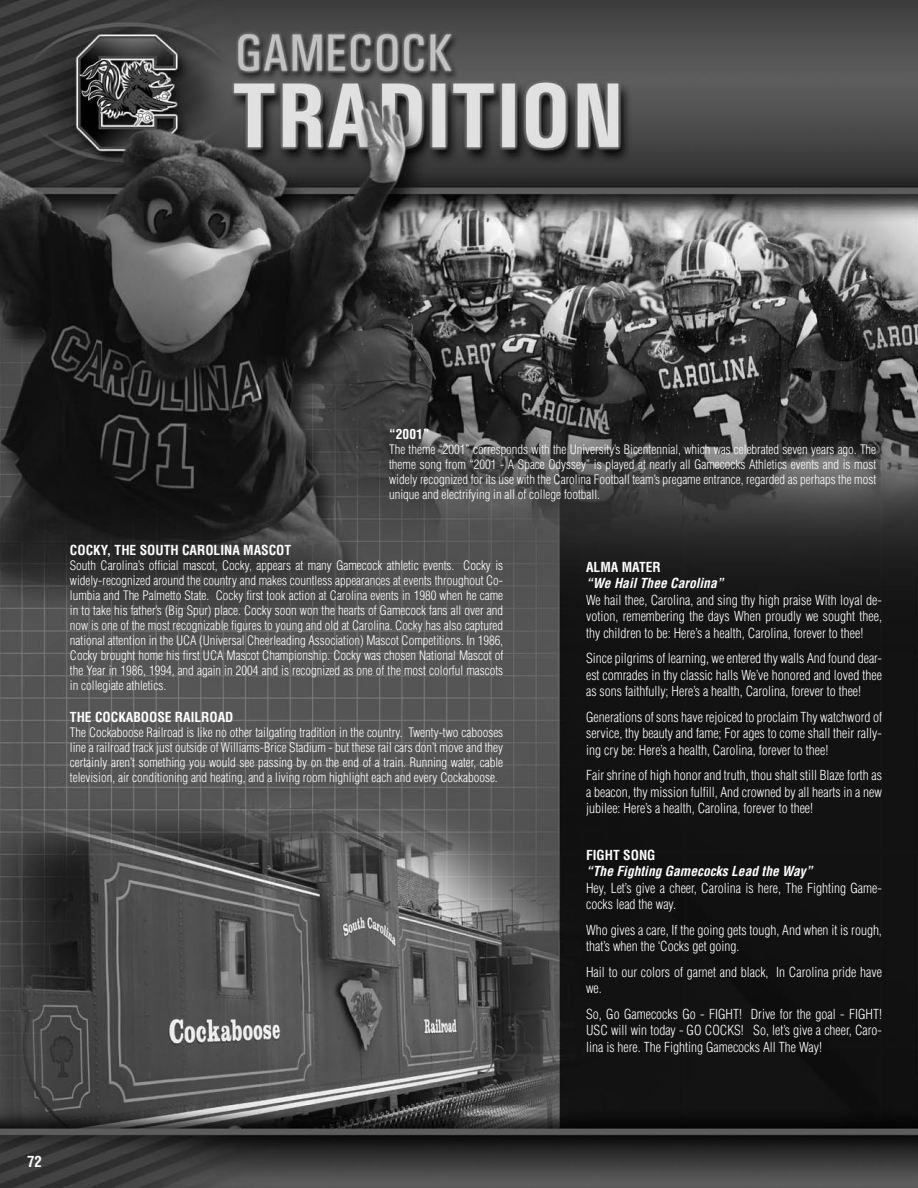
<style>
.page{position:relative;width:918px;height:1188px;background:#fff}
.page>*{position:absolute;margin:0;border:0;box-sizing:border-box;transform-origin:0 0}
.t1{font:700 condensed 15px "Helvetica";color:#fff}
.t2{font:300 condensed 13.5px/16.5px "Helvetica";color:#fff;text-align:justify}
.t3{font:700 condensed 13.5px "Helvetica";color:#fff}
.t4{font:italic 700 condensed 13.5px "Helvetica";color:#fff}
.t5{font:300 condensed 12.75px/15px "Helvetica";color:#fff;text-align:justify}
</style>
<div class="page">
<img style="left:0;top:0;width:918px;height:1188px">
<p class="t3" style="left:389px;top:426px;width:42px">“2001”</p>
<p class="t5" style="left:389px;top:442px;width:489px">The theme “2001” corresponds with the University’s Bicentennial, which was celebrated seven years ago. The theme song from “2001 - A Space Odyssey” is played at nearly all Gamecocks Athletics events and is most widely recognized for its use with the Carolina Football team’s pregame entrance, regarded as perhaps the most unique and electrifying in all of college football.</p>
<p class="t3" style="left:70px;top:542px;width:9px">COCKY</p>
<p class="t3" style="left:107px;top:542px;width:42px">, THE SOUT</p>
<p class="t3" style="left:170px;top:542px;width:35px">H CAROLIN</p>
<p class="t3" style="left:232px;top:542px;width:38px">A MASCOT</p>
<p class="t5" style="left:70px;top:558px;width:435px">South Carolina’s official mascot, Cocky, appears at many Gamecock athletic events. Cocky is widely-recognized around the country and makes countless appearances at events throughout Co&shy;lumbia and The Palmetto State. Cocky first took action at Carolina events in 1980 when he came in to take his father’s (Big Spur) place. Cocky soon won the hearts of Gamecock fans all over and now is one of the most recognizable figures to young and old at Carolina. Cocky has also captured national attention in the UCA (Universal Cheerleading Association) Mascot Competitions. In 1986, Cocky brought home his first UCA Mascot Championship. Cocky was chosen National Mascot of the Year in 1986, 1994, and again in 2004 and is recognized as one of the most colorful mascots in collegiate athletics.</p>
<p class="t3" style="left:70px;top:709px;width:165px">THE COCKABOOSE RAILROAD</p>
<p class="t5" style="left:70px;top:724px;width:435px">The Cockaboose Railroad is like no other tailgating tradition in the country. Twenty-two cabooses line a railroad track just outside of Williams-Brice Stadium - but these rail cars don’t move and they certainly aren’t something you would see passing by on the end of a train. Running water, cable television, air conditioning and heating, and a living room highlight each and every Cockaboose.</p>
<p class="t3" style="left:586px;top:558px;width:61px">ALMA MATER</p>
<p class="t4" style="left:586px;top:575px;width:139px">“We Hail Thee Carolina”</p>
<p class="t2" style="left:586px;top:591px;width:297px">We hail thee, Carolina, and sing thy high praise With loyal de&shy;votion, remembering the days When proudly we sought thee, thy children to be: Here’s a health, Carolina, forever to thee!</p>
<p class="t2" style="left:586px;top:650px;width:297px">Since pilgrims of learning, we entered thy walls And found dear&shy;est comrades in thy classic halls We’ve honored and loved thee as sons faithfully; Here’s a health, Carolina, forever to thee!</p>
<p class="t2" style="left:586px;top:708px;width:297px">Generations of sons have rejoiced to proclaim Thy watchword of service, thy beauty and fame; For ages to come shall their rally&shy;ing cry be: Here’s a health, Carolina, forever to thee!</p>
<p class="t2" style="left:586px;top:767px;width:297px">Fair shrine of high honor and truth, thou shalt still Blaze forth as a beacon, thy mission fulfill, And crowned by all hearts in a new jubilee: Here’s a health, Carolina, forever to thee!</p>
<p class="t3" style="left:586px;top:846px;width:46px">FIGHT SONG</p>
<p class="t4" style="left:586px;top:863px;width:228px">“The Fighting Gamecocks Lead the Way”</p>
<p class="t2" style="left:586px;top:879px;width:297px">Hey, Let’s give a cheer, Carolina is here, The Fighting Game&shy;cocks lead the way.</p>
<p class="t2" style="left:586px;top:921px;width:297px">Who gives a care, If the going gets tough, And when it is rough, that’s when the ‘Cocks get going.</p>
<p class="t2" style="left:586px;top:963px;width:297px">Hail to our colors of garnet and black, In Carolina pride have we.</p>
<p class="t2" style="left:586px;top:1005px;width:297px">So, Go Gamecocks Go - FIGHT! Drive for the goal - FIGHT!<br>USC will win today - GO COCKS! So, let’s give a cheer, Caro&shy;lina is here. The Fighting Gamecocks All The Way!</p>
<p class="t1" style="left:27px;top:1152px;width:16px">72</p>
</div>
